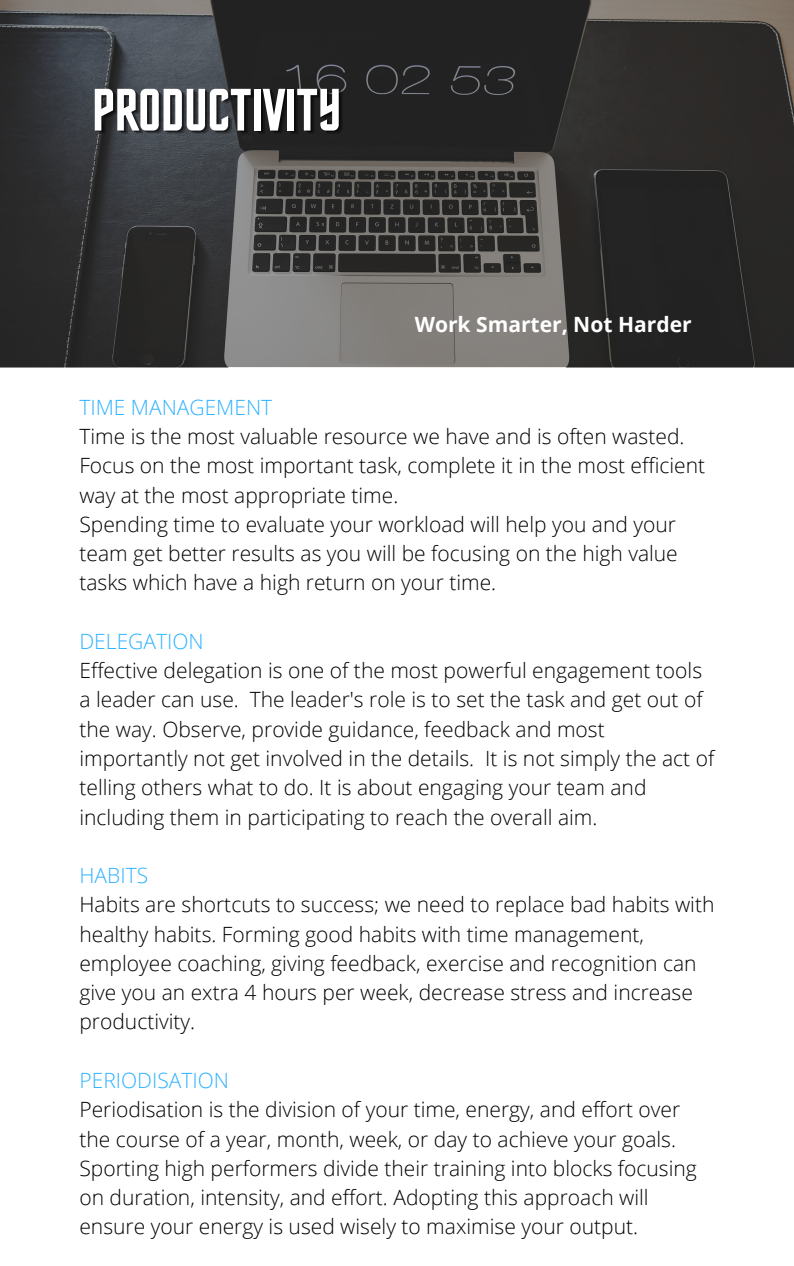
<style>
.page{position:relative;width:794px;height:1266px;background:#fff}
.page>*{position:absolute;margin:0;border:0;box-sizing:border-box;transform-origin:0 0}
.t1{font:60px "Horta";color:#fff}
.t2{font:300 21px/29.2px "Open Sans";color:#000}
.t3{font:300 21px "Open Sans";color:#2eb2ff}
.t4{font:700 21px "Open Sans";color:#fff}
</style>
<div class="page">
<img style="left:0;top:0;width:793px;height:367px">
<p class="t1" style="left:92px;top:85px;width:250px">PRODUCTIVITY</p>
<p class="t4" style="left:414px;top:310px;width:278px">Work Smarter, Not Harder</p>
<p class="t3" style="left:79px;top:392px;width:194px">TIME MANAGEMENT</p>
<p class="t2" style="left:79px;top:421px;width:606px">Time is the most valuable resource we have and is often wasted.</p>
<p class="t2" style="left:79px;top:450px;width:627px">Focus on the most important task, complete it in the most efficient way at the most appropriate time.</p>
<p class="t2" style="left:79px;top:509px;width:599px;text-align:justify">Spending time to evaluate your workload will help you and your team get better results as you will be focusing on the high value tasks which have a high return on your time.</p>
<p class="t3" style="left:79px;top:626px;width:126px">DELEGATION</p>
<p class="t2" style="left:79px;top:655px;width:636px">Effective delegation is one of the most powerful engagement tools a leader can use. The leader's role is to set the task and get out of the way. Observe, provide guidance, feedback and most importantly not get involved in the details. It is not simply the act of telling others what to do. It is about engaging your team and including them in participating to reach the overall aim.</p>
<p class="t3" style="left:79px;top:860px;width:70px">HABITS</p>
<p class="t2" style="left:79px;top:889px;width:636px">Habits are shortcuts to success; we need to replace bad habits with healthy habits. Forming good habits with time management, employee coaching, giving feedback, exercise and recognition can give you an extra 4 hours per week, decrease stress and increase productivity.</p>
<p class="t3" style="left:79px;top:1065px;width:151px">PERIODISATION</p>
<p class="t2" style="left:79px;top:1094px;width:618px">Periodisation is the division of your time, energy, and effort over the course of a year, month, week, or day to achieve your goals.<br>Sporting high performers divide their training into blocks focusing on duration, intensity, and effort. Adopting this approach will ensure your energy is used wisely to maximise your output.</p>
</div>
